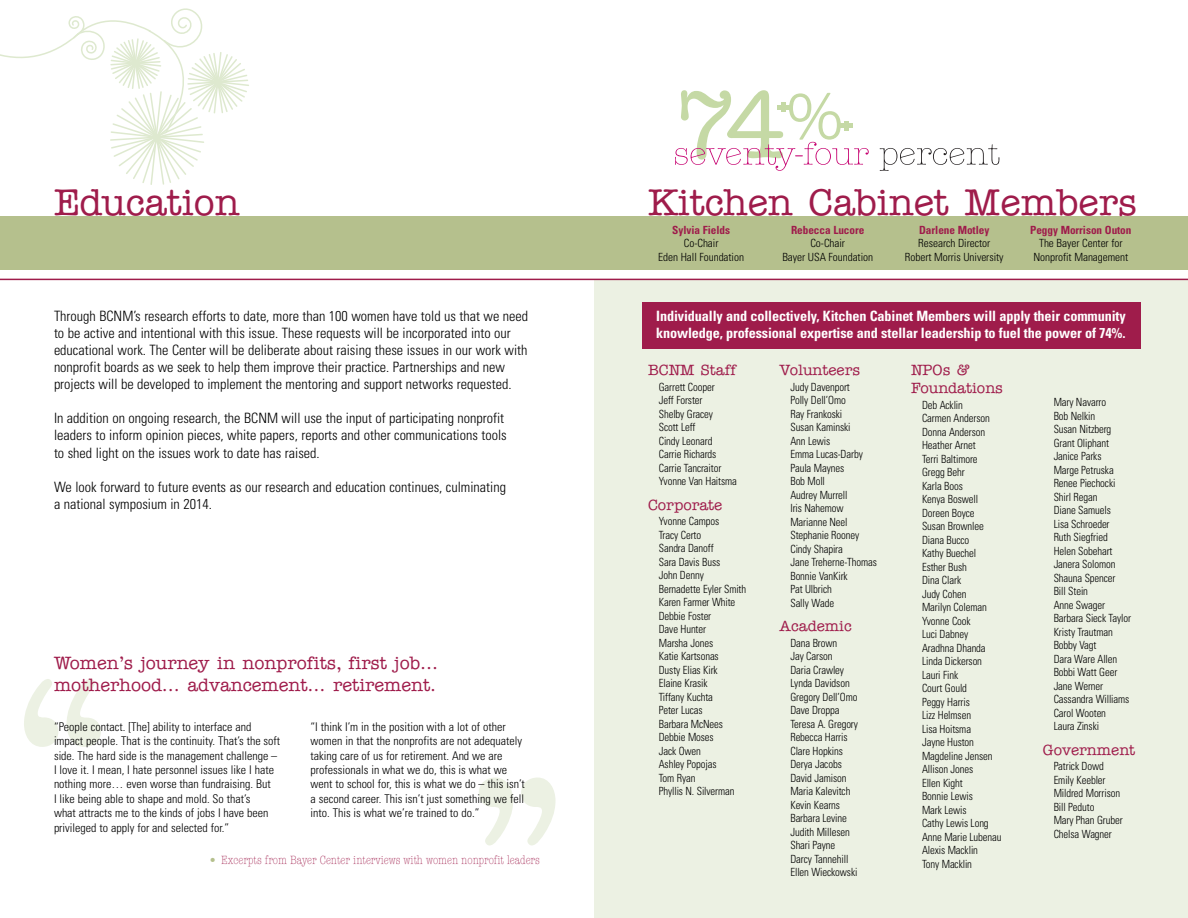
<style>
.page{position:relative;width:1188px;height:918px;background:#fff}
.page>*{position:absolute;margin:0;border:0;box-sizing:border-box;transform-origin:0 0}
.t1{font:225px "American Typewriter Medium A";color:#ecf1e3}
.t2{font:37.5px "American Typewriter Medium A";color:#9f1c4b}
.t3{font:18px/22px "American Typewriter Medium A";color:#9f1c4b}
.t4{font:15px/18px "American Typewriter Medium A";color:#9f1c4b}
.t5{font:300 condensed 14.25px/17.1px "Univers";color:#000}
.t6{font:700 condensed 14.25px/17.1px "Univers";letter-spacing:-.01em;color:#fff}
.t7{font:300 condensed 12px/14.4px "Univers";color:#000}
.t8{font:12px "American Typewriter Light Cond A";color:#9f1c4b}
.t9{font:300 condensed 11.25px/13.5px "Univers";letter-spacing:-.01em;color:#000;scale:.95 1}
.t10{font:300 condensed 11.25px/13.5px "Univers";letter-spacing:-.01em;color:#000;text-align:center}
.t11{font:700 condensed 11.25px "Univers";letter-spacing:-.005em;color:#9f1c4b}
.s1{font-family:"American Typewriter Medium A";color:#b5c08d}
</style>
<div class="page">
<div style="left:594px;top:279px;width:594px;height:639px;background:#ecf1e3"></div>
<div style="left:642px;top:303px;width:499px;height:46px;background:#9f1c4b"></div>
<div style="left:0;top:216px;width:1188px;height:54px;background:#b5c08d"></div>
<svg style="left:0;top:8px;width:249px;height:177px"></svg>
<hr style="left:0;top:279px;width:594px;height:1px;background:#9f1c4b">
<hr style="left:594px;top:279px;width:594px;height:1px;background:#9f1c4b">
<svg style="left:675px;top:90px;width:194px;height:81px"></svg>
<svg style="left:880px;top:144px;width:119px;height:27px"></svg>
<h2 class="t2" style="left:54px;top:189px;width:187px">Education</h2>
<p class="t5" style="left:54px;top:309px;width:476px">Through BCNM’s research efforts to date, more than 100 women have told us that we need to be active and intentional with this issue. These requests will be incorporated into our educational work. The Center will be deliberate about raising these issues in our work with nonprofit boards as we seek to help them improve their practice. Partnerships and new projects will be developed to implement the mentoring and support networks requested.</p>
<p class="t5" style="left:54px;top:411px;width:454px">In addition on ongoing research, the BCNM will use the input of participating nonprofit leaders to inform opinion pieces, white papers, reports and other communications tools to shed light on the issues work to date has raised.</p>
<p class="t5" style="left:54px;top:480px;width:454px">We look forward to future events as our research and education continues, culminating a national symposium in 2014.</p>
<h3 class="t3" style="left:54px;top:654px;width:386px">Women’s journey in nonprofits, first job… motherhood… advancement… retirement.</h3>
<h1 class="t1" style="left:4px;top:681px;width:119px">“</h1>
<p class="t7" style="left:54px;top:721px;width:228px">“People contact. [The] ability to interface and impact people. That is the continuity. That’s the soft side. The hard side is the management challenge – I love it. I mean, I hate personnel issues like I hate nothing more… even worse than fundraising. But<br>I like being able to shape and mold. So that’s<br>what attracts me to the kinds of jobs I have been privileged to apply for and selected for.”</p>
<p class="t7" style="left:310px;top:721px;width:216px">“I think I’m in the position with a lot of other women in that the nonprofits are not adequately taking care of us for retirement. And we are professionals in what we do, this is what we went to school for, this is what we do – this isn’t a second career. This isn’t just something we fell into. This is what we’re trained to do.”</p>
<h1 class="t1" style="left:459px;top:779px;width:118px">”</h1>
<p class="t8" style="left:209px;top:856px;width:333px"><span class="s1">•</span> Excerpts from Bayer Center interviews with women nonprofit leaders</p>
<h2 class="t2" style="left:648px;top:189px;width:491px">Kitchen Cabinet Members</h2>
<p class="t11" style="left:672px;top:225px;width:59px">Sylvia Fields</p>
<p class="t10" style="left:658px;top:237px;width:87px">Co-Chair<br>Eden Hall Foundation</p>
<p class="t11" style="left:791px;top:225px;width:75px">Rebecca Lucore</p>
<p class="t10" style="left:782px;top:237px;width:92px">Co-Chair<br>Bayer USA Foundation</p>
<p class="t11" style="left:919px;top:225px;width:72px">Darlene Motley</p>
<p class="t10" style="left:905px;top:237px;width:100px">Research Director<br>Robert Morris University</p>
<p class="t11" style="left:1030px;top:225px;width:103px">Peggy Morrison Outon</p>
<p class="t10" style="left:1033px;top:237px;width:96px">The Bayer Center for<br>Nonprofit Management</p>
<p class="t6" style="left:656px;top:309px;width:471px">Individually and collectively, Kitchen Cabinet Members will apply their community knowledge, professional expertise and stellar leadership to fuel the power of 74%.</p>
<h3 class="t4" style="left:648px;top:362px;width:90px">BCNM Staff</h3>
<p class="t9" style="left:659px;top:381px;width:84px">Garrett Cooper<br>Jeff Forster<br>Shelby Gracey<br>Scott Leff<br>Cindy Leonard<br>Carrie Richards<br>Carrie Tancraitor<br>Yvonne Van Haitsma</p>
<h3 class="t4" style="left:648px;top:497px;width:76px">Corporate</h3>
<p class="t9" style="left:659px;top:516px;width:94px">Yvonne Campos<br>Tracy Certo<br>Sandra Danoff<br>Sara Davis Buss<br>John Denny<br>Bernadette Eyler Smith<br>Karen Farmer White<br>Debbie Foster<br>Dave Hunter<br>Marsha Jones<br>Katie Kartsonas<br>Dusty Elias Kirk<br>Elaine Krasik<br>Tiffany Kuchta<br>Peter Lucas<br>Barbara McNees<br>Debbie Moses<br>Jack Owen<br>Ashley Popojas<br>Tom Ryan<br>Phyllis N. Silverman</p>
<h3 class="t4" style="left:780px;top:362px;width:82px">Volunteers</h3>
<p class="t9" style="left:790px;top:381px;width:93px">Judy Davenport<br>Polly Dell’Omo<br>Ray Frankoski<br>Susan Kaminski<br>Ann Lewis<br>Emma Lucas-Darby<br>Paula Maynes<br>Bob Moll<br>Audrey Murrell<br>Iris Nahemow<br>Marianne Neel<br>Stephanie Rooney<br>Cindy Shapira<br>Jane Treherne-Thomas<br>Bonnie VanKirk<br>Pat Ulbrich<br>Sally Wade</p>
<h3 class="t4" style="left:780px;top:618px;width:73px">Academic</h3>
<p class="t9" style="left:790px;top:637px;width:73px">Dana Brown<br>Jay Carson<br>Daria Crawley<br>Lynda Davidson<br>Gregory Dell’Omo<br>Dave Droppa<br>Teresa A. Gregory<br>Rebecca Harris<br>Clare Hopkins<br>Derya Jacobs<br>David Jamison<br>Maria Kalevitch<br>Kevin Kearns<br>Barbara Levine<br>Judith Millesen<br>Shari Payne<br>Darcy Tannehill<br>Ellen Wieckowski</p>
<h3 class="t4" style="left:911px;top:362px;width:93px">NPOs &amp;<br>Foundations</h3>
<p class="t9" style="left:922px;top:399px;width:85px">Deb Acklin<br>Carmen Anderson<br>Donna Anderson<br>Heather Arnet<br>Terri Baltimore<br>Gregg Behr<br>Karla Boos<br>Kenya Boswell<br>Doreen Boyce<br>Susan Brownlee<br>Diana Bucco<br>Kathy Buechel<br>Esther Bush<br>Dina Clark<br>Judy Cohen<br>Marilyn Coleman<br>Yvonne Cook<br>Luci Dabney<br>Aradhna Dhanda<br>Linda Dickerson<br>Lauri Fink<br>Court Gould<br>Peggy Harris<br>Lizz Helmsen<br>Lisa Hoitsma<br>Jayne Huston<br>Magdeline Jensen<br>Allison Jones<br>Ellen Kight<br>Bonnie Lewis<br>Mark Lewis<br>Cathy Lewis Long<br>Anne Marie Lubenau<br>Alexis Macklin<br>Tony Macklin</p>
<p class="t9" style="left:1054px;top:397px;width:83px">Mary Navarro<br>Bob Nelkin<br>Susan Nitzberg<br>Grant Oliphant<br>Janice Parks<br>Marge Petruska<br>Renee Piechocki<br>Shirl Regan<br>Diane Samuels<br>Lisa Schroeder<br>Ruth Siegfried<br>Helen Sobehart<br>Janera Solomon<br>Shauna Spencer<br>Bill Stein<br>Anne Swager<br>Barbara Sieck Taylor<br>Kristy Trautman<br>Bobby Vagt<br>Dara Ware Allen<br>Bobbi Watt Geer<br>Jane Werner<br>Cassandra Williams<br>Carol Wooten<br>Laura Zinski</p>
<h3 class="t4" style="left:1043px;top:742px;width:94px">Government</h3>
<p class="t9" style="left:1054px;top:761px;width:74px">Patrick Dowd<br>Emily Keebler<br>Mildred Morrison<br>Bill Peduto<br>Mary Phan Gruber<br>Chelsa Wagner</p>
</div>
